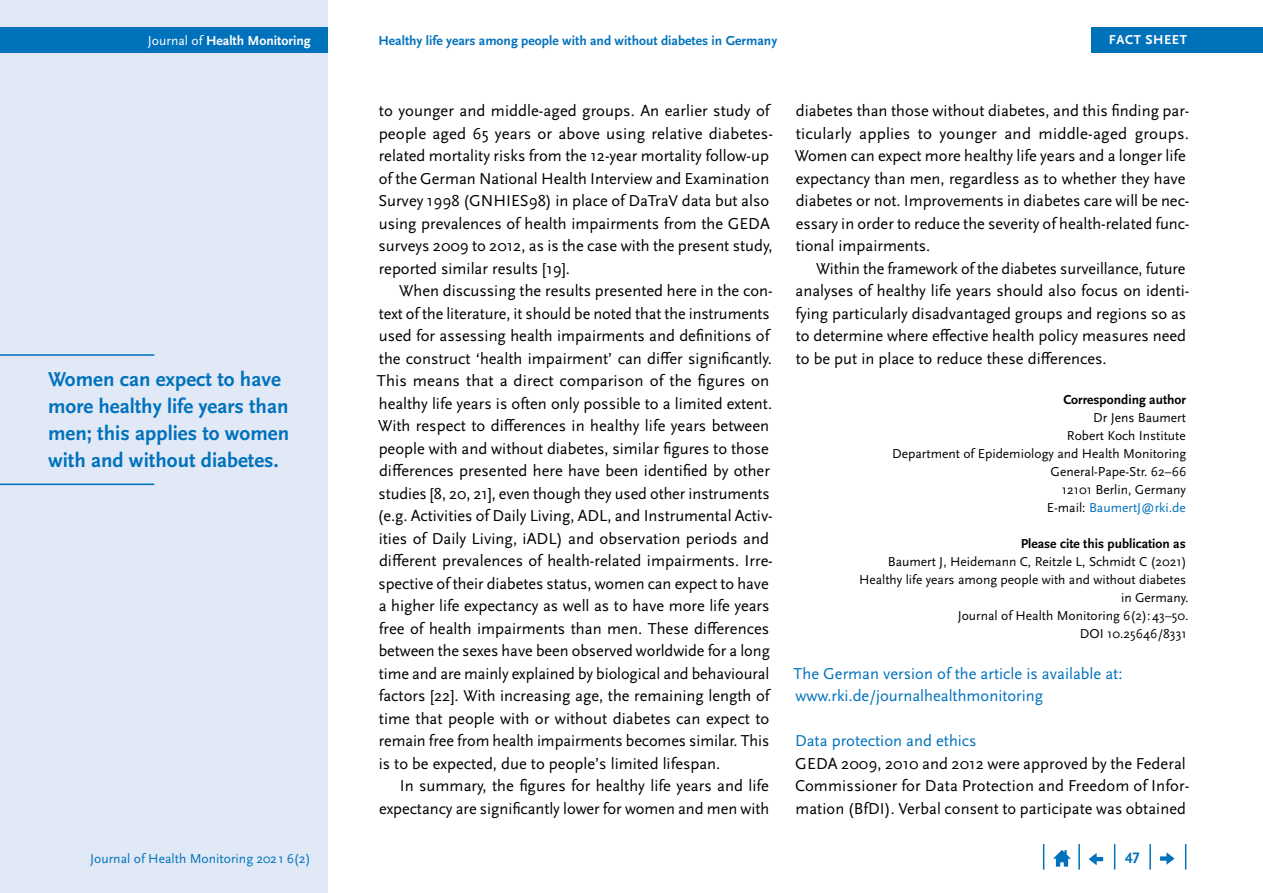
<style>
.page{position:relative;width:1263px;height:893px;background:#fff}
.page>*{position:absolute;margin:0;border:0;box-sizing:border-box;transform-origin:0 0}
.t1{font:700 21px/27px "Scala Sans Pro";color:#0072bc}
.Copy_Einzug{font:16.5px/22.5px "Scala Sans Pro";color:#000}
.Copy{font:16.5px/22.5px "Scala Sans Pro";letter-spacing:.005em;color:#000}
.Copy-2{font:16.5px "Scala Sans Pro";color:#0072bc}
.t2{font:700 15.75px "Scala Sans Pro";color:#0072bc}
.t3{font:700 13.65px "Scala Sans Pro";color:#0072bc}
.t4{font:13.65px "Scala Sans Pro";color:#0072bc}
.t5{font:700 13.65px "Scala Sans Pro";color:#fff}
.Impressum_klein{font:13.5px/18px "Scala Sans Pro";color:#000;text-align:right}
.t6{font:700 13.5px "Scala Sans Pro";color:#000}
.Impressum_klein-2{font:13.5px "Scala Sans Pro";color:#0072bc}
.t7{font:700 13.5px "Scala Sans Pro";letter-spacing:.04em;color:#fff}
.s1{font-weight:400}
.s2{color:#000}
</style>
<div class="page">
<div style="left:0;top:0;width:327px;height:893px;background:#e1e8f6"></div>
<div style="left:0;top:28px;width:327px;height:25px;background:#0072bc"></div>
<svg style="left:1185px;top:844px;width:1px;height:26px"></svg>
<hr style="left:1149px;top:844px;width:2px;height:26px;background:#0072bc">
<svg style="left:1114px;top:844px;width:1px;height:26px"></svg>
<hr style="left:1078px;top:844px;width:2px;height:26px;background:#0072bc">
<svg style="left:1043px;top:844px;width:1px;height:26px"></svg>
<svg style="left:1053px;top:850px;width:18px;height:17px"></svg>
<svg style="left:1089px;top:853px;width:14px;height:12px"></svg>
<svg style="left:1160px;top:852px;width:14px;height:13px"></svg>
<div style="left:1091px;top:28px;width:172px;height:25px;background:#0072bc"></div>
<hr style="left:0;top:354px;width:154px;height:2px;background:#0072bc">
<hr style="left:0;top:484px;width:154px;height:1px;background:#0072bc">
<p class="t5" style="left:148px;top:33px;width:164px"><span class="s1">Journal of</span> Health Monitoring</p>
<p class="t3" style="left:378px;top:33px;width:400px">Healthy life years among people with and without diabetes in Germany</p>
<p class="t7" style="left:1109px;top:32px;width:80px">FACT SHEET</p>
<p class="t1" style="left:48px;top:365px;width:243px">Women can expect to have more healthy life years than men; this applies to women with and without diabetes.</p>
<p class="t4" style="left:90px;top:850px;width:222px">Journal of Health Monitoring 2021 6(2)</p>
<p class="Copy_Einzug" style="left:378px;top:99px;width:396px">to younger and middle-aged groups. An earlier study of people aged 65 years or above using relative diabetes&shy;related mortality risks from the 12-year mortality follow-up of the German National Health Interview and Examination Survey 1998 (GNHIES98) in place of DaTraV data but also using prevalences of health impairments from the GEDA surveys 2009 to 2012, as is the case with the present study, reported similar results [19].</p>
<p class="Copy_Einzug" style="left:377px;top:279px;width:397px;text-indent:22px">When discussing the results presented here in the con&shy;text of the literature, it should be noted that the instruments used for assessing health impairments and definitions of the construct ‘health impairment’ can differ significantly.<br>This means that a direct comparison of the figures on healthy life years is often only possible to a limited extent.<br>With respect to differences in healthy life years between people with and without diabetes, similar figures to those differences presented here have been identified by other studies [8, 20, 21], even though they used other instruments (e.g. Activities of Daily Living, ADL, and Instrumental Activ&shy;ities of Daily Living, iADL) and observation periods and different prevalences of health-related impairments. Irre&shy;spective of their diabetes status, women can expect to have a higher life expectancy as well as to have more life years free of health impairments than men. These differences between the sexes have been observed worldwide for a long time and are mainly explained by biological and behavioural factors [22]. With increasing age, the remaining length of time that people with or without diabetes can expect to remain free from health impairments becomes similar. This is to be expected, due to people’s limited lifespan.</p>
<p class="Copy_Einzug" style="left:379px;top:774px;width:392px;text-align:right">In summary, the figures for healthy life years and life expectancy are significantly lower for women and men with</p>
<p class="Copy_Einzug" style="left:795px;top:99px;width:396px">diabetes than those without diabetes, and this finding par&shy;ticularly applies to younger and middle-aged groups.<br>Women can expect more healthy life years and a longer life expectancy than men, regardless as to whether they have diabetes or not. Improvements in diabetes care will be nec&shy;essary in order to reduce the severity of health-related func&shy;tional impairments.</p>
<p class="Copy_Einzug" style="left:795px;top:257px;width:395px;text-indent:21px">Within the framework of the diabetes surveillance, future analyses of healthy life years should also focus on identi&shy;fying particularly disadvantaged groups and regions so as to determine where effective health policy measures need to be put in place to reduce these differences.</p>
<h3 class="t6" style="left:1063px;top:392px;width:124px">Corresponding author</h3>
<p class="Impressum_klein" style="left:1093px;top:409px;width:94px">Dr Jens Baumert</p>
<p class="Impressum_klein" style="left:1067px;top:427px;width:120px">Robert Koch Institute</p>
<p class="Impressum_klein" style="left:892px;top:445px;width:295px">Department of Epidemiology and Health Monitoring</p>
<p class="Impressum_klein" style="left:1050px;top:463px;width:137px">General-Pape-Str. 62–66</p>
<p class="Impressum_klein" style="left:1062px;top:481px;width:126px">12101 Berlin, Germany</p>
<p class="Impressum_klein-2" style="left:1047px;top:500px;width:140px"><span class="s2">E-mail:</span> BaumertJ@rki.de</p>
<h3 class="t6" style="left:1021px;top:536px;width:166px">Please cite this publication as</h3>
<p class="Impressum_klein" style="left:859px;top:553px;width:331px">Baumert J, Heidemann C, Reitzle L, Schmidt C (2021)<br>Healthy life years among people with and without diabetes in Germany.<br>Journal of Health Monitoring 6(2):43–50.<br>DOI 10.25646/8331</p>
<p class="Copy-2" style="left:794px;top:664px;width:330px">The German version of the article is available at:</p>
<p class="Copy-2" style="left:795px;top:686px;width:249px">www.rki.de/journalhealthmonitoring</p>
<h2 class="Copy-2" style="left:795px;top:731px;width:183px">Data protection and ethics</h2>
<p class="Copy" style="left:795px;top:752px;width:396px">GEDA 2009, 2010 and 2012 were approved by the Federal<br>Commissioner for Data Protection and Freedom of Infor&shy;mation (BfDI). Verbal consent to participate was obtained</p>
<p class="t2" style="left:1125px;top:849px;width:16px">47</p>
</div>
